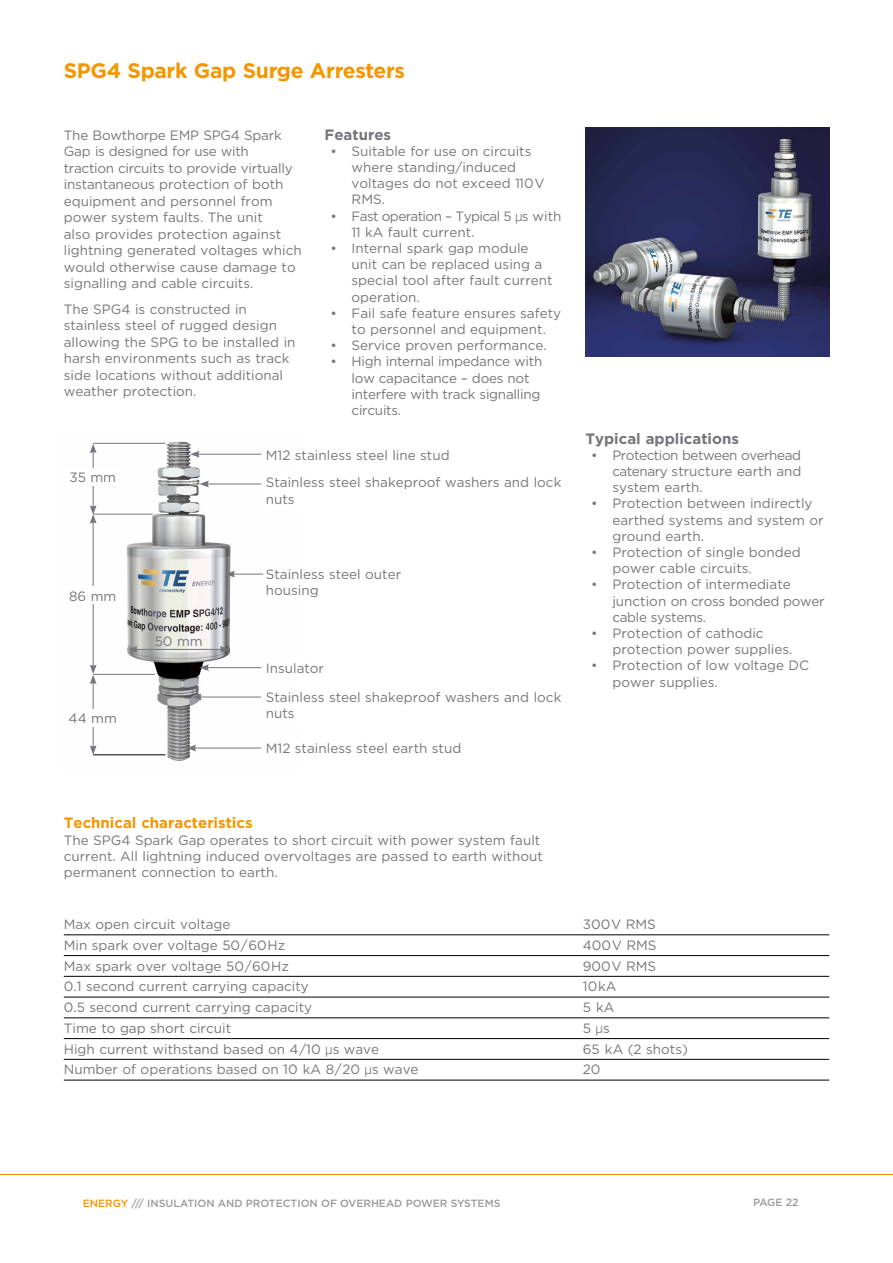
<style>
.page{position:relative;width:893px;height:1263px;background:#fff}
.page>*{position:absolute;margin:0;border:0;box-sizing:border-box;transform-origin:0 0}
.t1{font:700 21px "Gotham";letter-spacing:-.015em;color:#f49600}
.t2{font:700 15px "Gotham";color:#75767c}
.t3{font:700 15px "Gotham";color:#f49600}
.t4{font:13.5px/16.2px "Gotham";color:#75767c}
.t5{font:13.5px/16.2px "Gotham";letter-spacing:-.02em;color:#75767c}
.t6{font:13.5px/16.2px "Gotham";letter-spacing:-.045em;color:#75767c}
.t7{font:500 10.5px "Gotham";color:#9b9a9a}
.s1{font-family:"Helvetica LT Std";font-weight:300}
.s2{color:#f49600}
</style>
<div class="page">
<hr style="left:64px;top:934px;width:765px;height:1px;background:#000">
<hr style="left:64px;top:955px;width:765px;height:1px;background:#000">
<hr style="left:64px;top:976px;width:765px;height:1px;background:#000">
<hr style="left:64px;top:997px;width:765px;height:1px;background:#000">
<hr style="left:64px;top:1017px;width:765px;height:1px;background:#000">
<hr style="left:64px;top:1038px;width:765px;height:1px;background:#000">
<hr style="left:64px;top:1059px;width:765px;height:1px;background:#000">
<hr style="left:64px;top:1080px;width:765px;height:1px;background:#000">
<img style="left:585px;top:128px;width:244px;height:228px">
<img style="left:89px;top:441px;width:175px;height:320px">
<hr style="left:93px;top:443px;width:72px;height:1px;background:#75767c">
<hr style="left:93px;top:674px;width:62px;height:1px;background:#75767c">
<hr style="left:93px;top:754px;width:72px;height:1px;background:#000">
<hr style="left:93px;top:451px;width:1px;height:57px;background:#75767c">
<svg style="left:90px;top:444px;width:7px;height:9px"></svg>
<hr style="left:93px;top:521px;width:1px;height:146px;background:#75767c">
<svg style="left:90px;top:505px;width:7px;height:19px"></svg>
<hr style="left:93px;top:682px;width:1px;height:66px;background:#75767c">
<svg style="left:90px;top:664px;width:7px;height:20px"></svg>
<svg style="left:90px;top:745px;width:7px;height:10px"></svg>
<hr style="left:207px;top:667px;width:54px;height:1px;background:#75767c">
<svg style="left:199px;top:664px;width:10px;height:7px"></svg>
<hr style="left:233px;top:574px;width:30px;height:1px;background:#75767c">
<svg style="left:225px;top:571px;width:10px;height:6px"></svg>
<div style="left:63px;top:468px;width:60px;height:17px;background:#fff"></div>
<div style="left:63px;top:587px;width:60px;height:17px;background:#fff"></div>
<div style="left:63px;top:709px;width:60px;height:17px;background:#fff"></div>
<hr style="left:197px;top:454px;width:64px;height:1px;background:#75767c">
<svg style="left:190px;top:451px;width:10px;height:7px"></svg>
<hr style="left:207px;top:484px;width:54px;height:1px;background:#75767c">
<svg style="left:199px;top:480px;width:10px;height:7px"></svg>
<hr style="left:199px;top:697px;width:62px;height:1px;background:#75767c">
<svg style="left:192px;top:693px;width:10px;height:7px"></svg>
<hr style="left:194px;top:748px;width:67px;height:1px;background:#75767c">
<svg style="left:187px;top:745px;width:9px;height:6px"></svg>
<hr style="left:93px;top:514px;width:60px;height:1px;background:#75767c">
<hr style="left:135px;top:649px;width:87px;height:1px;background:#75767c">
<svg style="left:220px;top:646px;width:9px;height:7px"></svg>
<svg style="left:128px;top:646px;width:10px;height:7px"></svg>
<h1 class="t1" style="left:64px;top:57px;width:343px">SPG4 Spark Gap Surge Arresters</h1>
<p class="t4" style="left:64px;top:127px;width:239px">The Bowthorpe EMP SPG4 Spark<br>Gap is designed for use with traction circuits to provide virtually instantaneous protection of both equipment and personnel from power system faults. The unit<br>also provides protection against lightning generated voltages which would otherwise cause damage to signalling and cable circuits.</p>
<p class="t4" style="left:64px;top:301px;width:233px">The SPG4 is constructed in stainless steel of rugged design allowing the SPG to be installed in harsh environments such as track side locations without additional weather protection.</p>
<p class="t2" style="left:325px;top:124px;width:68px">Features</p>
<p class="t4" style="left:352px;top:143px;width:194px;text-indent:-21px">• Suitable for use on circuits where standing/induced voltages do not exceed 110V<br>RMS.</p>
<p class="t6" style="left:352px;top:207px;width:211px;text-indent:-21px">• Fast operation – Typical 5 <span class="s1">µ</span>s with<br>11 kA fault current.</p>
<p class="t4" style="left:352px;top:240px;width:203px;text-indent:-21px">• Internal spark gap module unit can be replaced using a special tool after fault current operation.</p>
<p class="t4" style="left:330px;top:305px;width:232px;text-align:center">• Fail safe feature ensures safety to personnel and equipment.</p>
<p class="t4" style="left:330px;top:337px;width:218px">• Service proven performance.</p>
<p class="t5" style="left:352px;top:353px;width:192px;text-indent:-21px">• High internal impedance with low capacitance – does not interfere with track signalling circuits.</p>
<p class="t4" style="left:69px;top:469px;width:48px">35 mm</p>
<p class="t4" style="left:69px;top:588px;width:49px">86 mm</p>
<p class="t4" style="left:69px;top:710px;width:50px">44 mm</p>
<p class="t4" style="left:155px;top:633px;width:50px">50 mm</p>
<p class="t4" style="left:266px;top:446px;width:185px">M12 stainless steel line stud</p>
<p class="t4" style="left:266px;top:474px;width:297px">Stainless steel shakeproof washers and lock nuts</p>
<p class="t4" style="left:266px;top:566px;width:137px">Stainless steel outer housing</p>
<p class="t4" style="left:266px;top:653px;width:297px;line-height:29px">Insulator<br>Stainless steel shakeproof washers and lock</p>
<p class="t4" style="left:266px;top:705px;width:30px">nuts</p>
<p class="t4" style="left:266px;top:740px;width:197px">M12 stainless steel earth stud</p>
<p class="t2" style="left:585px;top:428px;width:155px">Typical applications</p>
<p class="t4" style="left:612px;top:447px;width:191px;text-align:justify;text-indent:-21px">• Protection between overhead catenary structure earth and system earth.</p>
<p class="t4" style="left:612px;top:495px;width:213px;text-indent:-21px">• Protection between indirectly earthed systems and system or ground earth.</p>
<p class="t4" style="left:612px;top:544px;width:190px;text-indent:-21px">• Protection of single bonded power cable circuits.</p>
<p class="t4" style="left:612px;top:576px;width:214px;text-indent:-21px">• Protection of intermediate junction on cross bonded power cable systems.</p>
<p class="t4" style="left:612px;top:625px;width:182px;text-indent:-21px">• Protection of cathodic protection power supplies.</p>
<p class="t4" style="left:612px;top:657px;width:198px;text-indent:-21px">• Protection of low voltage DC power supplies.</p>
<p class="t3" style="left:64px;top:813px;width:190px">Technical characteristics</p>
<p class="t4" style="left:64px;top:831px;width:481px">The SPG4 Spark Gap operates to short circuit with power system fault current. All lightning induced overvoltages are passed to earth without permanent connection to earth.</p>
<p class="t4" style="left:64px;top:916px;width:168px">Max open circuit voltage</p>
<p class="t4" style="left:583px;top:916px;width:74px">300V RMS</p>
<p class="t4" style="left:64px;top:937px;width:223px">Min spark over voltage 50/60Hz</p>
<p class="t4" style="left:583px;top:937px;width:75px">400V RMS</p>
<p class="t4" style="left:64px;top:957px;width:227px">Max spark over voltage 50/60Hz</p>
<p class="t4" style="left:583px;top:957px;width:75px">900V RMS</p>
<p class="t4" style="left:64px;top:978px;width:247px">0.1 second current carrying capacity</p>
<p class="t4" style="left:583px;top:978px;width:35px">10kA</p>
<p class="t4" style="left:64px;top:999px;width:250px">0.5 second current carrying capacity</p>
<p class="t4" style="left:583px;top:999px;width:33px">5 kA</p>
<p class="t4" style="left:64px;top:1019px;width:169px">Time to gap short circuit</p>
<p class="t4" style="left:583px;top:1019px;width:28px">5 <span class="s1">µ</span>s</p>
<p class="t4" style="left:64px;top:1040px;width:317px">High current withstand based on 4/10 <span class="s1">µ</span>s wave</p>
<p class="t4" style="left:583px;top:1040px;width:107px">65 kA (2 shots)</p>
<p class="t4" style="left:64px;top:1061px;width:356px">Number of operations based on 10 kA 8/20 <span class="s1">µ</span>s wave</p>
<p class="t4" style="left:583px;top:1061px;width:19px">20</p>
<p class="t7" style="left:83px;top:1196px;width:419px"><span class="s2">ENERGY</span> /// INSULATION AND PROTECTION OF OVERHEAD POWER SYSTEMS</p>
<p class="t7" style="left:753px;top:1195px;width:47px">PAGE 22</p>
</div>
